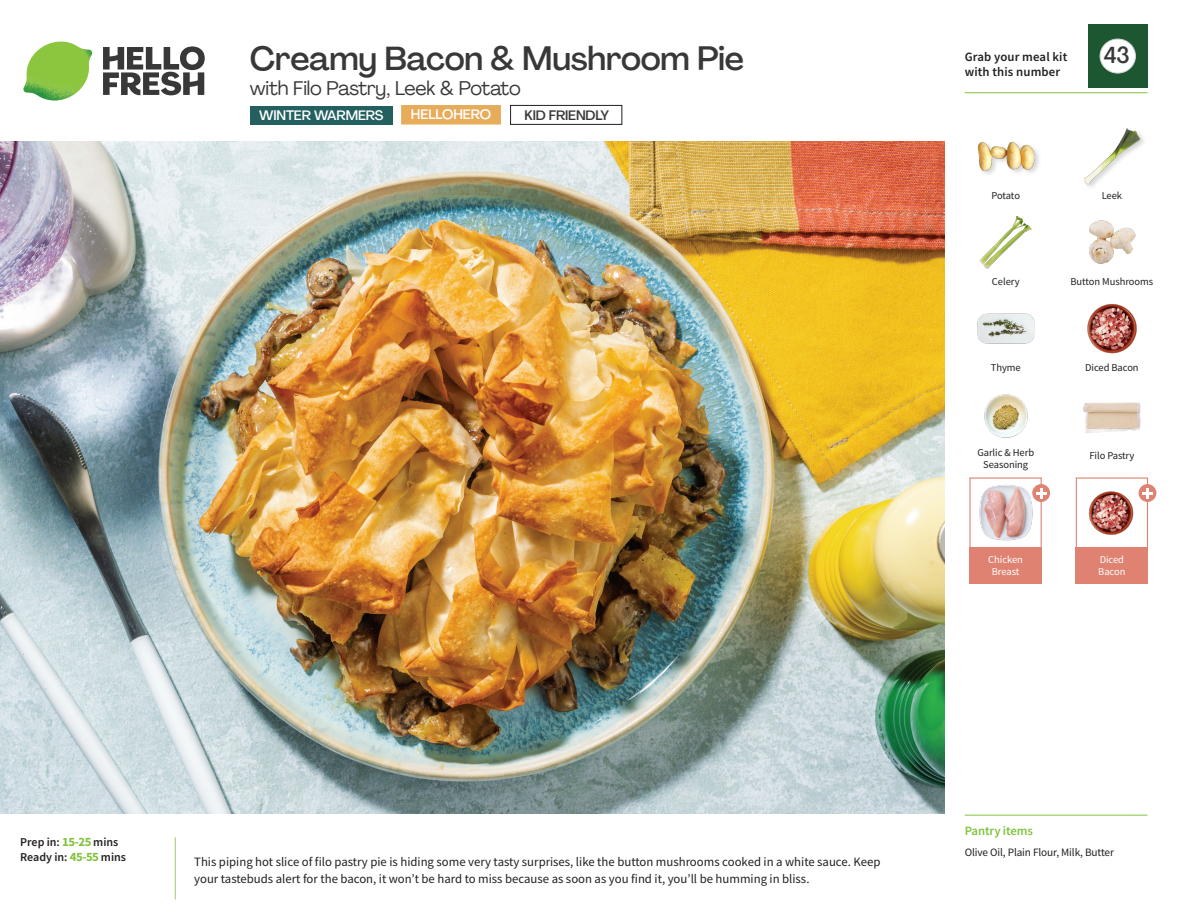
<style>
.page{position:relative;width:1188px;height:918px;background:#fff}
.page>*{position:absolute;margin:0;border:0;box-sizing:border-box;transform-origin:0 0}
._15_Titel_UK{font:500 33px "Agrandir";letter-spacing:-.01em;color:#383839}
._002_Label_Nr{font:500 22.8px "Agrandir";color:#383839;scale:.94 1}
._15_Titel_UK-2{font:19.5px "Agrandir";letter-spacing:-.01em;color:#383839}
.t1{font:500 13.5px "Agrandir";letter-spacing:-.01em;color:#fff}
.t2{font:500 13.5px "Agrandir";letter-spacing:-.01em;color:#383839}
.Step_6_Text_AU{font:12.75px/16.5px "Source Sans Pro";color:#231f20}
.t3{font:600 12.75px/15px "Source Sans Pro";letter-spacing:.01em;color:#231f20}
._04_Headers_Front{font:600 12.75px "Source Sans Pro";letter-spacing:-.01em;color:#81c340}
._04_Intro{font:600 12px "Source Sans Pro";color:#231f20}
._05_Pantry{font:11.25px "Source Sans Pro";letter-spacing:-.01em;color:#231f20}
._18_FRONT_ingredients{font:10.5px/12px "Source Sans Pro";letter-spacing:-.005em;color:#231f20;text-align:center}
._18_FRONT_ingredients-2{font:10.5px/12px "Source Sans Pro";letter-spacing:-.005em;color:#fff}
.s1{font-weight:700;font-size:12.75px;color:#81c340}
</style>
<div class="page">
<svg style="left:103px;top:46px;width:102px;height:49px"></svg>
<img style="left:23px;top:42px;width:69px;height:59px">
<img style="left:0;top:142px;width:945px;height:672px">
<div style="left:1076px;top:477px;width:72px;height:73px;border:1px solid #df8272"></div>
<div style="left:1076px;top:547px;width:72px;height:37px;background:#df8272"></div>
<div style="left:969px;top:547px;width:73px;height:37px;background:#df8272"></div>
<img style="left:1088px;top:491px;width:46px;height:44px">
<div style="left:969px;top:477px;width:73px;height:73px;border:1px solid #df8272"></div>
<img style="left:979px;top:485px;width:54px;height:56px">
<svg style="left:1032px;top:484px;width:18px;height:18px"></svg>
<svg style="left:1036px;top:488px;width:10px;height:10px"></svg>
<div style="left:1139px;top:484px;width:17px;height:18px;background:#df8272;border-radius:50%"></div>
<svg style="left:1142px;top:488px;width:11px;height:10px"></svg>
<img style="left:1087px;top:304px;width:50px;height:50px">
<img style="left:1083px;top:402px;width:58px;height:31px">
<img style="left:984px;top:394px;width:44px;height:44px">
<img style="left:977px;top:313px;width:57px;height:31px">
<img style="left:979px;top:215px;width:53px;height:54px">
<img style="left:1089px;top:220px;width:47px;height:44px">
<div style="left:977px;top:141px;width:65px;height:37px;background:#231f20;opacity:.2"></div>
<img style="left:977px;top:141px;width:57px;height:37px">
<img style="left:1084px;top:128px;width:57px;height:57px">
<hr style="left:965px;top:815px;width:183px;height:1px;background:#81c340">
<hr style="left:965px;top:92px;width:183px;height:1px;background:#81c340">
<div style="left:1088px;top:24px;width:60px;height:64px;background:#1d5732"></div>
<div style="left:1100px;top:39px;width:35px;height:34px;background:#fff;border-radius:50%"></div>
<div style="left:1100px;top:39px;width:36px;height:34px;border:1px solid #d1d2d4;border-radius:50%"></div>
<div style="left:510px;top:105px;width:112px;height:20px;border:1px solid #231f20"></div>
<div style="left:250px;top:106px;width:143px;height:19px;background:#23605f"></div>
<div style="left:401px;top:105px;width:100px;height:20px;background:#e6ac5a"></div>
<p class="_15_Titel_UK" style="left:250px;top:38px;width:496px">Creamy Bacon &amp; Mushroom Pie</p>
<p class="_15_Titel_UK-2" style="left:250px;top:76px;width:272px">with Filo Pastry, Leek &amp; Potato</p>
<p class="t1" style="left:259px;top:107px;width:126px">WINTER WARMERS</p>
<p class="t1" style="left:411px;top:106px;width:82px">HELLOHERO</p>
<p class="t2" style="left:524px;top:107px;width:86px">KID FRIENDLY</p>
<p class="t3" style="left:965px;top:49px;width:104px">Grab your meal kit with this number</p>
<p class="_002_Label_Nr" style="left:1104px;top:41px;width:29px">43</p>
<p class="_18_FRONT_ingredients" style="left:992px;top:189px;width:30px">Potato</p>
<p class="_18_FRONT_ingredients" style="left:1102px;top:189px;width:22px">Leek</p>
<p class="_18_FRONT_ingredients" style="left:992px;top:275px;width:29px">Celery</p>
<p class="_18_FRONT_ingredients" style="left:1071px;top:275px;width:84px">Button Mushrooms</p>
<p class="_18_FRONT_ingredients" style="left:991px;top:362px;width:31px">Thyme</p>
<p class="_18_FRONT_ingredients" style="left:1085px;top:362px;width:55px">Diced Bacon</p>
<p class="_18_FRONT_ingredients" style="left:977px;top:446px;width:58px">Garlic &amp; Herb<br>Seasoning</p>
<p class="_18_FRONT_ingredients-2" style="left:988px;top:554px;width:36px;text-align:center">Chicken<br>Breast</p>
<p class="_18_FRONT_ingredients" style="left:1089px;top:449px;width:47px">Filo Pastry</p>
<p class="_18_FRONT_ingredients-2" style="left:1098px;top:554px;width:29px">Diced<br>Bacon</p>
<p class="_04_Intro" style="left:20px;top:834px;width:100px">Prep in: <span class="s1">15-25</span> mins</p>
<p class="_04_Intro" style="left:20px;top:849px;width:107px">Ready in: <span class="s1">45-55</span> mins</p>
<p class="Step_6_Text_AU" style="left:194px;top:854px;width:688px">This piping hot slice of filo pastry pie is hiding some very tasty surprises, like the button mushrooms cooked in a white sauce. Keep your tastebuds alert for the bacon, it won’t be hard to miss because as soon as you find it, you’ll be humming in bliss.</p>
<p class="_04_Headers_Front" style="left:965px;top:822px;width:70px">Pantry items</p>
<p class="_05_Pantry" style="left:965px;top:845px;width:151px">Olive Oil, Plain Flour, Milk, Butter</p>
</div>
